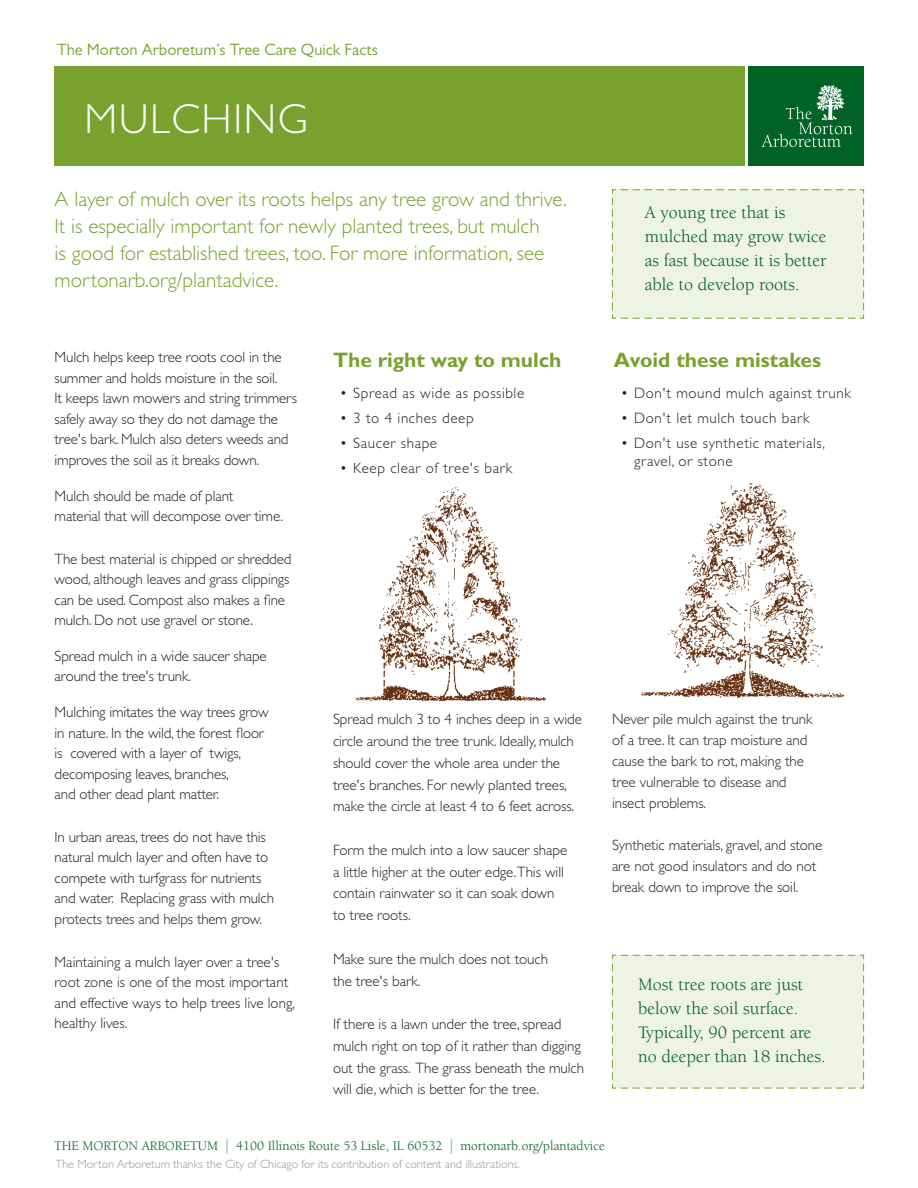
<style>
.page{position:relative;width:918px;height:1188px;background:#fff}
.page>*{position:absolute;margin:0;border:0;box-sizing:border-box;transform-origin:0 0}
.t1{font:300 42px "Gill Sans";letter-spacing:.04em;color:#fff}
.Body_Copy_Trees_Guid{font:300 21px/27px "Gill Sans";color:#78a22d}
.Body_Copy_Trees_Guid-2{font:700 21px "Gill Sans";color:#78a22d}
.t2{font:18px/24px "Berkeley";color:#006224}
.t3{font:16.5px "Gill Sans";color:#78a22d}
.Body_Copy_Trees_Guid-3{font:300 15px/20.5px "Gill Sans";letter-spacing:-.005em;color:#231f20}
.Body_Copy_Trees_Guid-4{font:300 15px/18px "Gill Sans";letter-spacing:.04em;color:#231f20}
.t4{font:13.5px "Berkeley";color:#006224}
.Body_Copy_Trees_Guid-5{font:300 12px "Gill Sans";color:#939598}
.s1{font-size:18px;color:#8eb18f}
</style>
<div class="page">
<div style="left:749px;top:66px;width:115px;height:100px;background:#006224"></div>
<svg style="left:762px;top:85px;width:91px;height:62px"></svg>
<div style="left:54px;top:66px;width:690px;height:100px;background:#78a22d"></div>
<div style="left:612px;top:189px;width:252px;height:130px;background:#eef3e3"></div>
<div style="left:612px;top:955px;width:252px;height:134px;background:#eef3e3"></div>
<img style="left:641px;top:483px;width:203px;height:216px">
<img style="left:355px;top:486px;width:192px;height:216px">
<p class="t3" style="left:57px;top:40px;width:322px">The Morton Arboretum’s Tree Care Quick Facts</p>
<p class="t1" style="left:85px;top:95px;width:225px">MULCHING</p>
<p class="Body_Copy_Trees_Guid" style="left:55px;top:186px;width:514px">A layer of mulch over its roots helps any tree grow and thrive.<br>It is especially important for newly planted trees, but mulch<br>is good for established trees, too. For more information, see mortonarb.org/plantadvice.</p>
<p class="Body_Copy_Trees_Guid-3" style="left:55px;top:347px;width:244px">Mulch helps keep tree roots cool in the summer and holds moisture in the soil.<br>It keeps lawn mowers and string trimmers safely away so they do not damage the tree's bark. Mulch also deters weeds and improves the soil as it breaks down.</p>
<p class="Body_Copy_Trees_Guid-3" style="left:55px;top:485px;width:230px">Mulch should be made of plant material that will decompose over time.</p>
<p class="Body_Copy_Trees_Guid-3" style="left:55px;top:549px;width:238px">The best material is chipped or shredded wood, although leaves and grass clippings can be used. Compost also makes a fine mulch. Do not use gravel or stone.</p>
<p class="Body_Copy_Trees_Guid-3" style="left:55px;top:646px;width:214px">Spread mulch in a wide saucer shape around the tree's trunk.</p>
<p class="Body_Copy_Trees_Guid-3" style="left:55px;top:702px;width:216px">Mulching imitates the way trees grow in nature. In the wild, the forest floor is covered with a layer of twigs, decomposing leaves, branches,<br>and other dead plant matter.</p>
<p class="Body_Copy_Trees_Guid-3" style="left:55px;top:827px;width:221px">In urban areas, trees do not have this natural mulch layer and often have to compete with turfgrass for nutrients and water. Replacing grass with mulch protects trees and helps them grow.</p>
<p class="Body_Copy_Trees_Guid-3" style="left:55px;top:951px;width:242px">Maintaining a mulch layer over a tree's root zone is one of the most important and effective ways to help trees live long, healthy lives.</p>
<p class="Body_Copy_Trees_Guid-2" style="left:333px;top:347px;width:230px">The right way to mulch</p>
<p class="Body_Copy_Trees_Guid-4" style="left:340px;top:384px;width:186px">• Spread as wide as possible</p>
<p class="Body_Copy_Trees_Guid-4" style="left:340px;top:409px;width:135px">• 3 to 4 inches deep</p>
<p class="Body_Copy_Trees_Guid-4" style="left:340px;top:434px;width:99px">• Saucer shape</p>
<p class="Body_Copy_Trees_Guid-4" style="left:340px;top:459px;width:174px">• Keep clear of tree's bark</p>
<p class="Body_Copy_Trees_Guid-3" style="left:333px;top:709px;width:251px;line-height:21.8px">Spread mulch 3 to 4 inches deep in a wide circle around the tree trunk. Ideally, mulch should cover the whole area under the tree's branches. For newly planted trees, make the circle at least 4 to 6 feet across.</p>
<p class="Body_Copy_Trees_Guid-3" style="left:333px;top:839px;width:236px;line-height:21.8px">Form the mulch into a low saucer shape a little higher at the outer edge.This will contain rainwater so it can soak down to tree roots.</p>
<p class="Body_Copy_Trees_Guid-3" style="left:333px;top:948px;width:217px;line-height:21.8px">Make sure the mulch does not touch the tree's bark.</p>
<p class="Body_Copy_Trees_Guid-3" style="left:333px;top:1013px;width:253px;line-height:21.8px">If there is a lawn under the tree, spread mulch right on top of it rather than digging out the grass. The grass beneath the mulch will die, which is better for the tree.</p>
<p class="t2" style="left:645px;top:201px;width:183px">A young tree that is mulched may grow twice as fast because it is better able to develop roots.</p>
<p class="Body_Copy_Trees_Guid-2" style="left:614px;top:347px;width:209px">Avoid these mistakes</p>
<p class="Body_Copy_Trees_Guid-4" style="left:621px;top:384px;width:232px">• Don't mound mulch against trunk</p>
<p class="Body_Copy_Trees_Guid-4" style="left:621px;top:409px;width:190px">• Don't let mulch touch bark</p>
<p class="Body_Copy_Trees_Guid-4" style="left:634px;top:434px;width:192px;text-indent:-14px">• Don't use synthetic materials, gravel, or stone</p>
<p class="Body_Copy_Trees_Guid-3" style="left:612px;top:709px;width:202px;line-height:21px">Never pile mulch against the trunk of a tree. It can trap moisture and cause the bark to rot, making the tree vulnerable to disease and insect problems.</p>
<p class="Body_Copy_Trees_Guid-3" style="left:612px;top:835px;width:212px;line-height:21px">Synthetic materials, gravel, and stone are not good insulators and do not break down to improve the soil.</p>
<p class="t2" style="left:638px;top:972px;width:189px">Most tree roots are just below the soil surface.<br>Typically, 90 percent are no deeper than 18 inches.</p>
<p class="t4" style="left:54px;top:1139px;width:552px">THE MORTON ARBORETUM <span class="s1">|</span> 4100 Illinois Route 53 Lisle, IL 60532 <span class="s1">|</span> mortonarb.org/plantadvice</p>
<p class="Body_Copy_Trees_Guid-5" style="left:56px;top:1158px;width:466px">The Morton Arboretum thanks the City of Chicago for its contribution of content and illustrations.</p>
</div>
